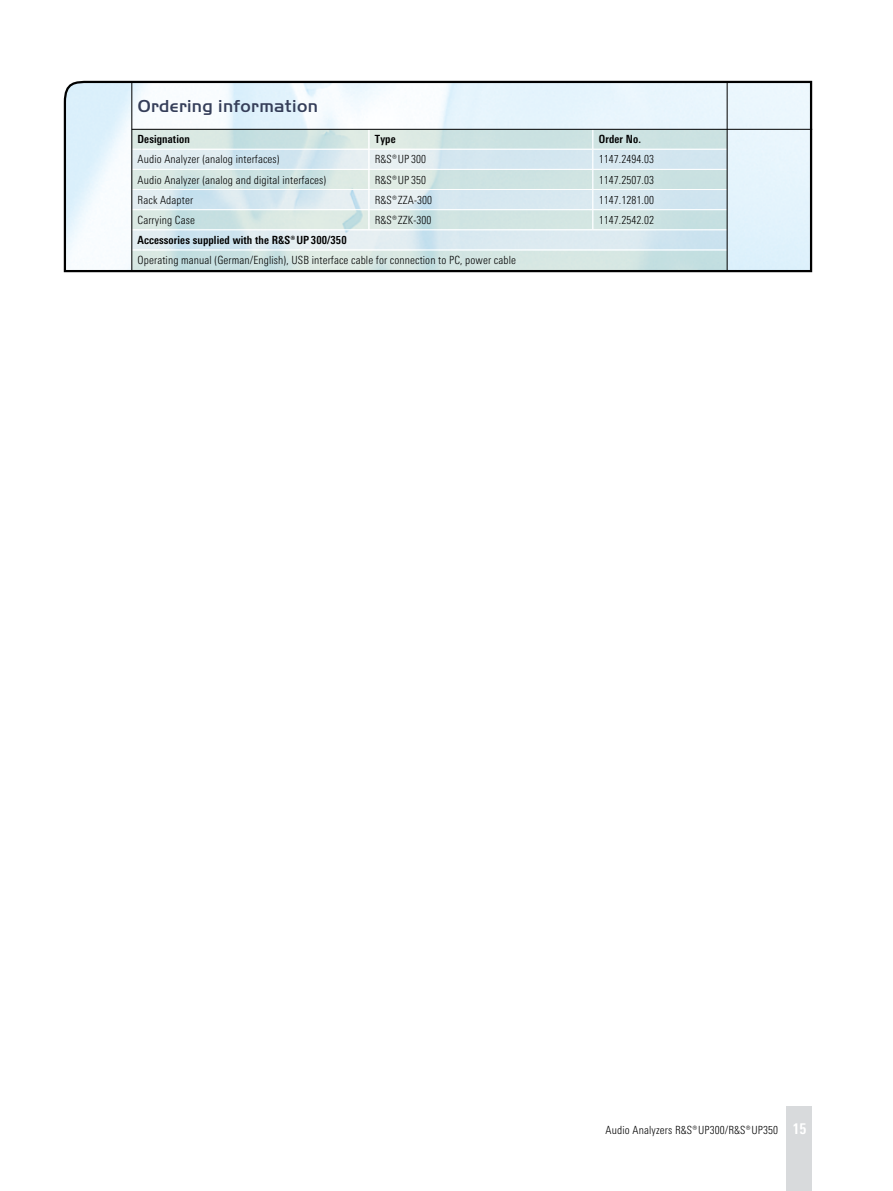
<style>
.page{position:relative;width:893px;height:1191px;background:#fff}
.page>*{position:absolute;margin:0;border:0;box-sizing:border-box;transform-origin:0 0}
.t1{font:18px "Handel Gothic EF Medium";letter-spacing:.02em;color:#353e59}
.t2{font:300 11.25px "RS Univers Cond";letter-spacing:.01em;color:#000}
.t3{font:700 11.25px "RS Univers Cond";letter-spacing:.01em;color:#000}
.s1{font-weight:700;font-size:15px;color:#fff}
</style>
<div class="page">
<div style="left:787px;top:1106px;width:25px;height:85px;background:#d8dadc"></div>
<svg style="left:63px;top:80px;width:750px;height:193px"></svg>
<svg style="left:133px;top:130px;width:594px;height:140px;background:#d0e4e2"></svg>
<svg style="left:133px;top:150px;width:594px;height:100px;background:#d6e7ea"></svg>
<hr style="left:132px;top:149px;width:237px;height:1px;background:#fff">
<hr style="left:369px;top:149px;width:224px;height:1px;background:#fff">
<hr style="left:593px;top:149px;width:134px;height:1px;background:#fff">
<hr style="left:132px;top:169px;width:237px;height:1px;background:#fff">
<hr style="left:369px;top:169px;width:224px;height:1px;background:#fff">
<hr style="left:593px;top:169px;width:134px;height:1px;background:#fff">
<hr style="left:132px;top:189px;width:237px;height:1px;background:#fff">
<hr style="left:369px;top:189px;width:224px;height:1px;background:#fff">
<hr style="left:593px;top:189px;width:134px;height:1px;background:#fff">
<hr style="left:132px;top:209px;width:237px;height:1px;background:#fff">
<hr style="left:369px;top:209px;width:224px;height:1px;background:#fff">
<svg style="left:369px;top:130px;width:1px;height:99px"></svg>
<hr style="left:593px;top:209px;width:134px;height:1px;background:#fff">
<svg style="left:592px;top:130px;width:1px;height:99px"></svg>
<hr style="left:132px;top:229px;width:237px;height:1px;background:#fff">
<hr style="left:369px;top:229px;width:224px;height:1px;background:#fff">
<hr style="left:593px;top:229px;width:134px;height:1px;background:#fff">
<hr style="left:132px;top:250px;width:237px;height:1px;background:#fff">
<hr style="left:369px;top:250px;width:224px;height:1px;background:#fff">
<hr style="left:593px;top:250px;width:134px;height:1px;background:#fff">
<hr style="left:132px;top:82px;width:1px;height:188px;background:#000">
<hr style="left:132px;top:129px;width:680px;height:1px;background:#000">
<hr style="left:727px;top:82px;width:1px;height:189px;background:#000">
<h1 class="t1" style="left:138px;top:95px;width:182px">Ordering information</h1>
<p class="t3" style="left:138px;top:133px;width:54px">Designation</p>
<p class="t3" style="left:375px;top:133px;width:22px">Type</p>
<p class="t3" style="left:599px;top:133px;width:44px">Order No.</p>
<p class="t2" style="left:138px;top:153px;width:143px">Audio Analyzer (analog interfaces)</p>
<p class="t2" style="left:375px;top:153px;width:53px">¸UP 300</p>
<p class="t2" style="left:599px;top:153px;width:57px">1147.2494.03</p>
<p class="t2" style="left:138px;top:173px;width:190px">Audio Analyzer (analog and digital interfaces)</p>
<p class="t2" style="left:375px;top:173px;width:53px">¸UP 350</p>
<p class="t2" style="left:599px;top:173px;width:57px">1147.2507.03</p>
<p class="t2" style="left:138px;top:193px;width:57px">Rack Adapter</p>
<p class="t2" style="left:375px;top:193px;width:59px">¸ZZA-300</p>
<p class="t2" style="left:599px;top:193px;width:57px">1147.1281.00</p>
<p class="t2" style="left:138px;top:213px;width:59px">Carrying Case</p>
<p class="t2" style="left:375px;top:213px;width:58px">¸ZZK-300</p>
<p class="t2" style="left:599px;top:213px;width:57px">1147.2542.02</p>
<p class="t3" style="left:138px;top:233px;width:211px">Accessories supplied with the ¸UP 300/350</p>
<p class="t2" style="left:138px;top:254px;width:380px">Operating manual (German/English), USB interface cable for connection to PC, power cable</p>
<p class="t2" style="left:606px;top:1124px;width:202px">Audio Analyzers ¸UP300/¸UP350 <span class="s1">15</span></p>
</div>
